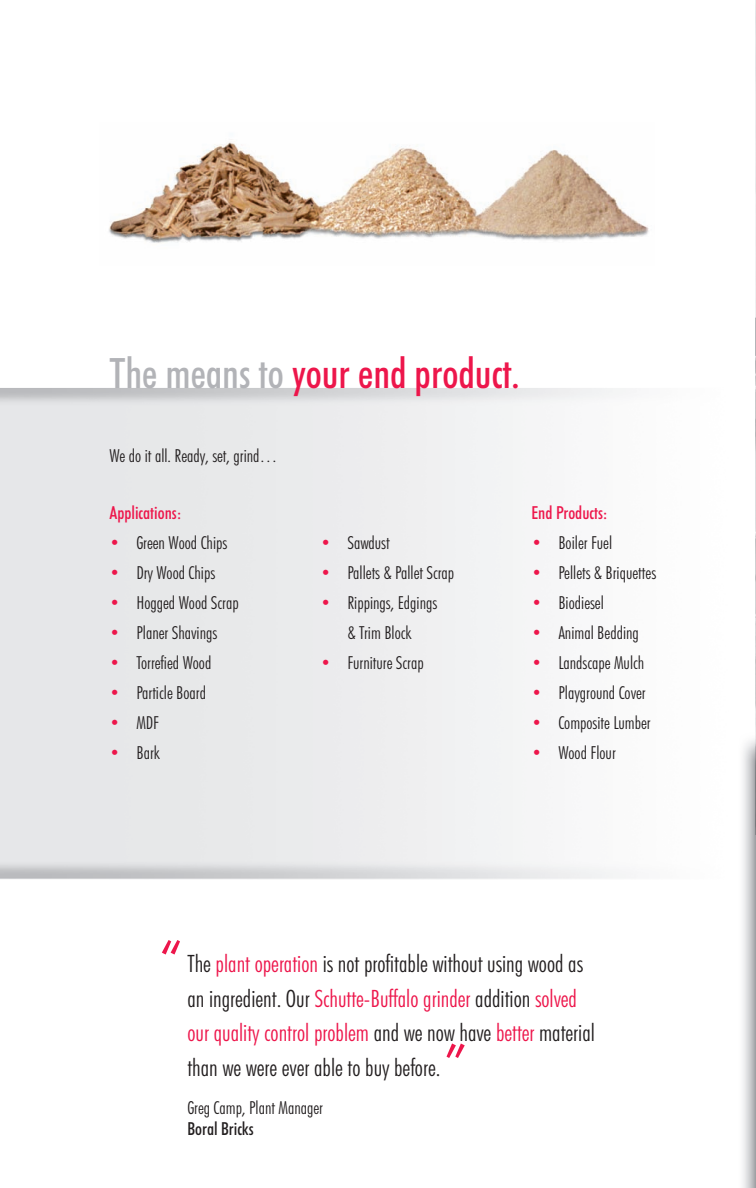
<style>
.page{position:relative;width:756px;height:1188px;background:#fff}
.page>*{position:absolute;margin:0;border:0;box-sizing:border-box;transform-origin:0 0}
.t1{font:300 condensed 61.5px "Futura BT";color:#ed164b}
.t2{font:500 condensed 42px "Futura BT";color:#ed164b}
.t3{font:300 condensed 24px/34.5px "Futura BT";color:#231f20}
.t4{font:300 condensed 18px/30px "Futura BT";color:#231f20;text-align:center}
.t5{font:500 condensed 18px "Futura BT";color:#ed164b}
.t6{font:500 condensed 18px "Futura BT";color:#231f20}
.s1{color:#b2b3b7}
.s2{color:#ed164b}
</style>
<div class="page">
<img style="left:109px;top:139px;width:540px;height:104px">
<img style="left:755px;top:0;width:1px;height:725px">
<img style="left:743px;top:880px;width:12px;height:308px">
<img style="left:740px;top:725px;width:16px;height:155px">
<img style="left:755px;top:732px;width:1px;height:456px">
<h2 class="t2" style="left:109px;top:348px;width:412px"><span class="s1">The means to</span> your end product.</h2>
<p class="t4" style="left:109px;top:440px;width:170px">We do it all. Ready, set, grind…</p>
<p class="t5" style="left:109px;top:502px;width:74px">Applications:</p>
<p class="t4" style="left:109px;top:527px;width:119px"><span class="s2">•</span> Green Wood Chips</p>
<p class="t4" style="left:109px;top:557px;width:107px"><span class="s2">•</span> Dry Wood Chips</p>
<p class="t4" style="left:109px;top:587px;width:131px"><span class="s2">•</span> Hogged Wood Scrap</p>
<p class="t4" style="left:109px;top:617px;width:109px"><span class="s2">•</span> Planer Shavings</p>
<p class="t4" style="left:109px;top:647px;width:103px"><span class="s2">•</span> Torrefied Wood</p>
<p class="t4" style="left:109px;top:677px;width:98px"><span class="s2">•</span> Particle Board</p>
<p class="t4" style="left:109px;top:707px;width:51px"><span class="s2">•</span> MDF</p>
<p class="t4" style="left:109px;top:737px;width:52px"><span class="s2">•</span> Bark</p>
<p class="t4" style="left:320px;top:527px;width:71px"><span class="s2">•</span> Sawdust</p>
<p class="t4" style="left:320px;top:557px;width:135px"><span class="s2">•</span> Pallets &amp; Pallet Scrap</p>
<p class="t4" style="left:320px;top:587px;width:118px"><span class="s2">•</span> Rippings, Edgings &amp; Trim Block</p>
<p class="t4" style="left:320px;top:647px;width:105px"><span class="s2">•</span> Furniture Scrap</p>
<p class="t5" style="left:531px;top:502px;width:78px">End Products:</p>
<p class="t4" style="left:531px;top:527px;width:82px"><span class="s2">•</span> Boiler Fuel</p>
<p class="t4" style="left:531px;top:557px;width:126px"><span class="s2">•</span> Pellets &amp; Briquettes</p>
<p class="t4" style="left:531px;top:587px;width:74px"><span class="s2">•</span> Biodiesel</p>
<p class="t4" style="left:531px;top:617px;width:109px"><span class="s2">•</span> Animal Bedding</p>
<p class="t4" style="left:531px;top:647px;width:114px"><span class="s2">•</span> Landscape Mulch</p>
<p class="t4" style="left:531px;top:677px;width:116px"><span class="s2">•</span> Playground Cover</p>
<p class="t4" style="left:531px;top:707px;width:121px"><span class="s2">•</span> Composite Lumber</p>
<p class="t4" style="left:531px;top:737px;width:86px"><span class="s2">•</span> Wood Flour</p>
<h1 class="t1" style="left:160px;top:925px;width:22px">“</h1>
<h3 class="t3" style="left:187px;top:946px;width:409px">The <span class="s2">plant operation</span> is not profitable without using wood as an ingredient. Our <span class="s2">Schutte-Buffalo grinder</span> addition <span class="s2">solved our quality control problem</span> and we now have <span class="s2">better</span> material than we were ever able to buy before.</h3>
<h1 class="t1" style="left:445px;top:1029px;width:22px">”</h1>
<p class="t4" style="left:187px;top:1092px;width:137px">Greg Camp, Plant Manager</p>
<p class="t6" style="left:187px;top:1118px;width:68px">Boral Bricks</p>
</div>
